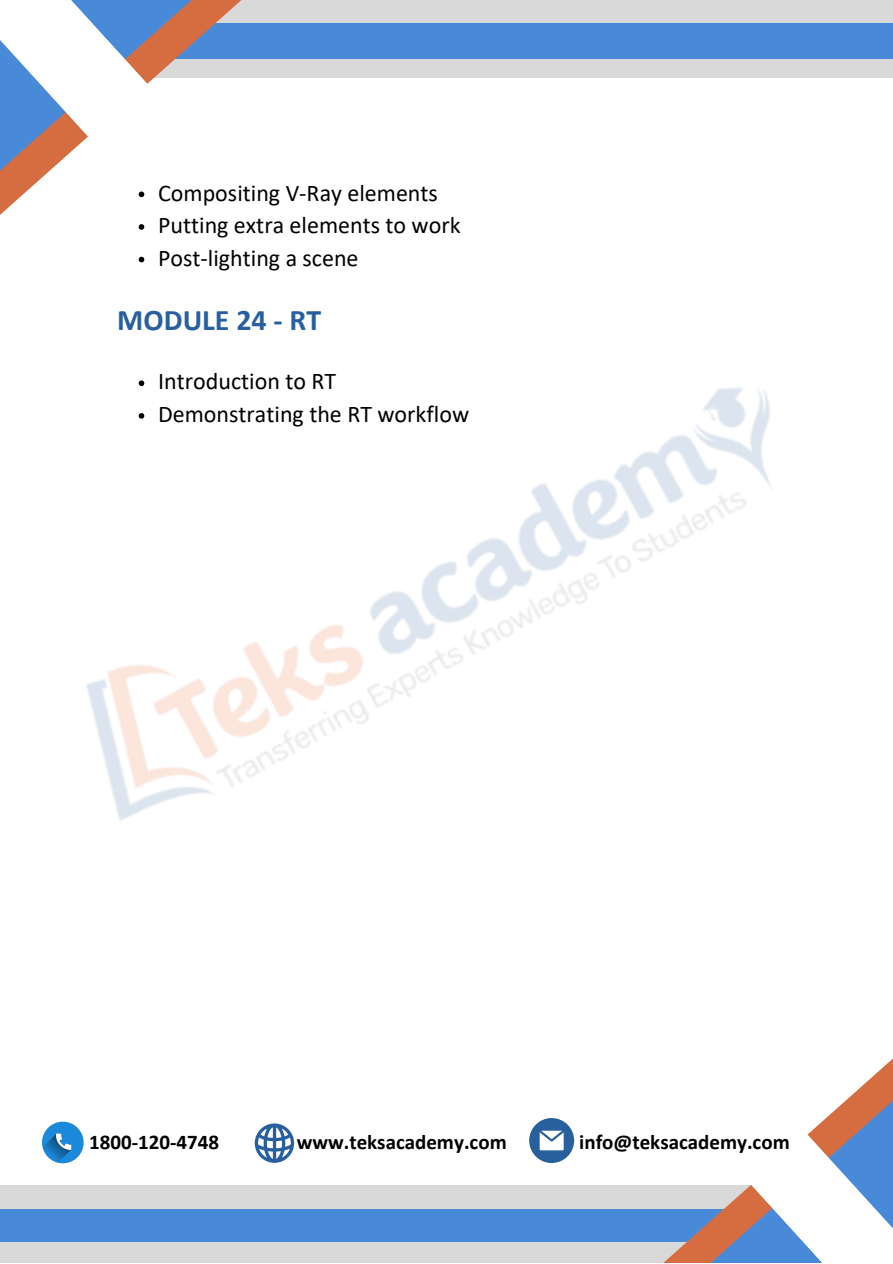
<style>
.page{position:relative;width:893px;height:1264px;background:#fff}
.page>*{position:absolute;margin:0;border:0;box-sizing:border-box;transform-origin:0 0}
.t1{font:700 30px "Calibri";color:#285fa0}
.t2{font:24px/32.5px "Calibri";color:#000}
.t3{font:700 21px "Calibri";color:#000}
</style>
<div class="page">
<img style="left:86px;top:387px;width:685px;height:434px">
<svg style="left:139px;top:413px;width:5px;height:5px"></svg>
<div style="left:0;top:1185px;width:892px;height:77px;background:#d9d9d9"></div>
<div style="left:0;top:1208px;width:892px;height:33px;background:#488ad8"></div>
<svg style="left:580px;top:1059px;width:312px;height:203px"></svg>
<svg style="left:743px;top:1125px;width:149px;height:137px"></svg>
<div style="left:0;top:0;width:892px;height:78px;background:#d9d9d9"></div>
<div style="left:0;top:23px;width:892px;height:35px;background:#488ad8"></div>
<svg style="left:0;top:0;width:375px;height:410px"></svg>
<svg style="left:0;top:0;width:150px;height:140px"></svg>
<svg style="left:42px;top:1121px;width:42px;height:42px"></svg>
<svg style="left:529px;top:1118px;width:45px;height:44px"></svg>
<svg style="left:255px;top:1123px;width:39px;height:39px"></svg>
<p class="t2" style="left:158px;top:178px;width:304px">Compositing V-Ray elements<br>Putting extra elements to work<br>Post-lighting a scene</p>
<p class="t1" style="left:117px;top:307px;width:205px">MODULE 24 - RT</p>
<p class="t2" style="left:158px;top:367px;width:312px">Introduction to RT<br>Demonstrating the RT workflow</p>
<p class="t3" style="left:89px;top:1132px;width:131px">1800-120-4748</p>
<p class="t3" style="left:297px;top:1132px;width:211px">www.teksacademy.com</p>
<p class="t3" style="left:579px;top:1132px;width:212px">info@teksacademy.com</p>
</div>
